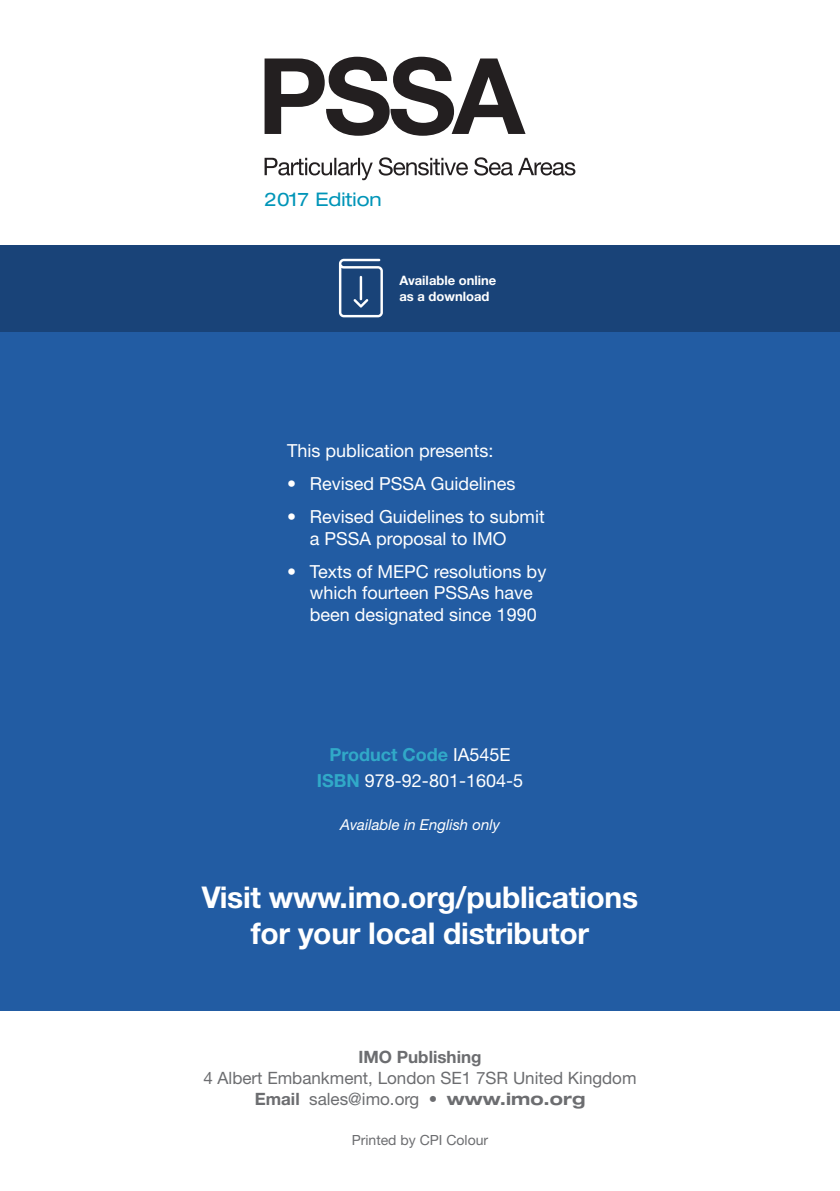
<style>
.page{position:relative;width:840px;height:1191px;background:#fff}
.page>*{position:absolute;margin:0;border:0;box-sizing:border-box;transform-origin:0 0}
.t1{font:700 30px "Helvetica Neue";letter-spacing:-.01em;color:#fff}
.t2{font:expanded 18.8px "Helvetica Neue";color:#0095b8}
.t3{font:18px/21.6px "Helvetica Neue";color:#fff}
.t4{font:17px "Helvetica Neue";color:#6c6d70}
.t5{font:700 17px "Helvetica Neue";color:#6c6d70}
.t6{font:italic 15px "Helvetica Neue";color:#fff}
.t7{font:14px "Helvetica Neue";color:#6c6d70}
.t8{font:700 13px "Helvetica Neue";color:#fff}
.s1{font-weight:700;color:#31a9c8}
.s2{font-weight:700}
.s3{font-weight:700;font-stretch:expanded}
</style>
<div class="page">
<div style="left:0;top:245px;width:839px;height:765px;background:#225ca3"></div>
<div style="left:0;top:245px;width:839px;height:86px;background:#194378"></div>
<svg style="left:339px;top:259px;width:43px;height:58px"></svg>
<svg style="left:264px;top:157px;width:311px;height:23px"></svg>
<svg style="left:264px;top:57px;width:261px;height:79px"></svg>
<p class="t2" style="left:264px;top:188px;width:119px">2017 Edition</p>
<p class="t8" style="left:399px;top:272px;width:98px">Available online</p>
<p class="t8" style="left:399px;top:288px;width:92px">as a download</p>
<p class="t3" style="left:287px;top:439px;width:208px">This publication presents:</p>
<p class="t3" style="left:287px;top:472px;width:230px">• Revised PSSA Guidelines</p>
<p class="t3" style="left:309px;top:505px;width:236px;text-indent:-23px">• Revised Guidelines to submit a PSSA proposal to IMO</p>
<p class="t3" style="left:309px;top:560px;width:238px;text-indent:-23px">• Texts of MEPC resolutions by which fourteen PSSAs have been designated since 1990</p>
<p class="t3" style="left:316px;top:741px;width:208px;line-height:26px;text-align:center"><span class="s1">Product Code</span> IA545E<br><span class="s1">ISBN</span> 978-92-801-1604-5</p>
<p class="t6" style="left:340px;top:816px;width:161px">Available in English only</p>
<p class="t1" style="left:202px;top:878px;width:438px">Visit www.imo.org/publications</p>
<p class="t1" style="left:251px;top:914px;width:339px">for your local distributor</p>
<p class="t5" style="left:358px;top:1046px;width:125px">IMO Publishing</p>
<p class="t4" style="left:203px;top:1067px;width:434px">4 Albert Embankment, London SE1 7SR United Kingdom</p>
<p class="t4" style="left:254px;top:1088px;width:332px"><span class="s2">Email</span> sales@imo.org • <span class="s3">www.imo.org</span></p>
<p class="t7" style="left:351px;top:1132px;width:138px">Printed by CPI Colour</p>
</div>
